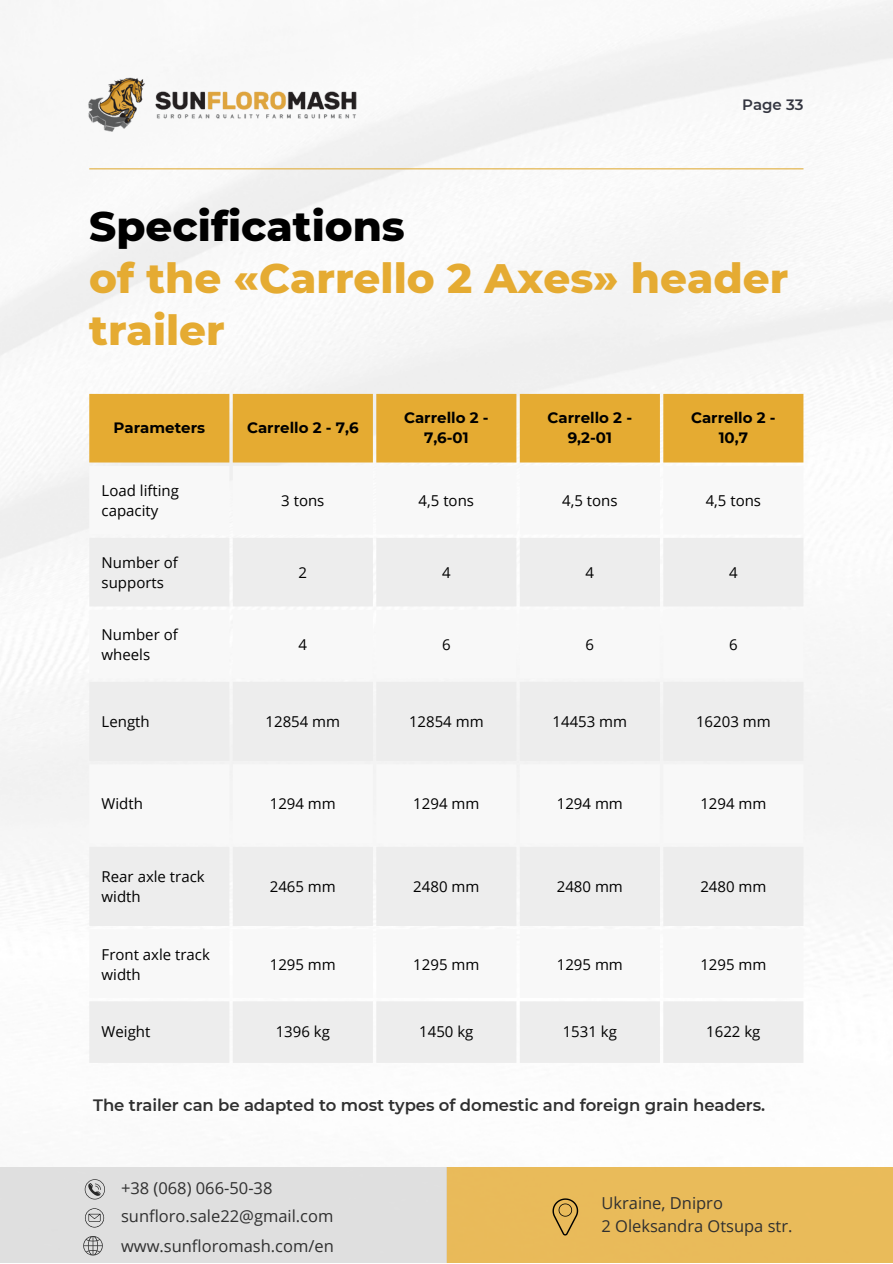
<style>
.page{position:relative;width:893px;height:1264px;background:#fff}
.page>*{position:absolute;margin:0;border:0;box-sizing:border-box;transform-origin:0 0}
.t1{font:800 42px/51.8px "Montserrat";color:#e5ab32}
.t2{font:800 42px "Montserrat";color:#000}
.t3{font:16.5px/22.5px "Open Sans";color:#303030}
.t4{font:600 16.5px "Montserrat";letter-spacing:-.005em;color:#303030}
.t5{font:15px/20.2px "Open Sans";color:#000}
.t6{font:700 15px/20.2px "Montserrat";color:#000;text-align:center}
.t7{font:600 15px "Montserrat";color:#333540}
</style>
<div class="page">
<hr style="left:89px;top:168px;width:714px;height:1px;background:#e1af40">
<img style="left:84px;top:75px;width:278px;height:64px">
<div style="left:446px;top:1167px;width:446px;height:95px;background:#e9bb5a"></div>
<div style="left:0;top:1167px;width:446px;height:95px;background:#d9d9d9"></div>
<svg style="left:83px;top:1236px;width:20px;height:19px"></svg>
<svg style="left:552px;top:1198px;width:26px;height:37px"></svg>
<svg style="left:85px;top:1208px;width:19px;height:19px"></svg>
<svg style="left:85px;top:1179px;width:20px;height:20px"></svg>
<div style="left:89px;top:394px;width:714px;height:68px;background:#e5ab32"></div>
<svg style="left:89px;top:538px;width:714px;height:524px;fill:#ededed"></svg>
<p class="t7" style="left:742px;top:95px;width:63px">Page 33</p>
<h1 class="t2" style="left:89px;top:201px;width:317px">Specifications</h1>
<h1 class="t1" style="left:89px;top:252px;width:700px">of the «Carrello 2 Axes» header trailer</h1>
<p class="t6" style="left:114px;top:418px;width:93px">Parameters</p>
<p class="t6" style="left:247px;top:418px;width:113px">Carrello 2 - 7,6</p>
<p class="t6" style="left:404px;top:407px;width:86px">Carrello 2 -<br>7,6-01</p>
<p class="t6" style="left:547px;top:407px;width:86px">Carrello 2 -<br>9,2-01</p>
<p class="t6" style="left:691px;top:407px;width:86px">Carrello 2 -<br>10,7</p>
<p class="t5" style="left:102px;top:480px;width:79px">Load lifting capacity</p>
<p class="t5" style="left:281px;top:490px;width:45px">3 tons</p>
<p class="t5" style="left:418px;top:490px;width:57px">4,5 tons</p>
<p class="t5" style="left:562px;top:490px;width:57px">4,5 tons</p>
<p class="t5" style="left:705px;top:490px;width:57px">4,5 tons</p>
<p class="t5" style="left:102px;top:552px;width:78px">Number of supports</p>
<p class="t5" style="left:298px;top:562px;width:10px">2</p>
<p class="t5" style="left:442px;top:562px;width:10px">4</p>
<p class="t5" style="left:585px;top:562px;width:10px">4</p>
<p class="t5" style="left:729px;top:562px;width:10px">4</p>
<p class="t5" style="left:102px;top:624px;width:78px">Number of wheels</p>
<p class="t5" style="left:298px;top:634px;width:10px">4</p>
<p class="t5" style="left:442px;top:634px;width:10px">6</p>
<p class="t5" style="left:585px;top:634px;width:10px">6</p>
<p class="t5" style="left:729px;top:634px;width:10px">6</p>
<p class="t5" style="left:102px;top:710px;width:50px">Length</p>
<p class="t5" style="left:265px;top:710px;width:76px">12854 mm</p>
<p class="t5" style="left:409px;top:710px;width:76px">12854 mm</p>
<p class="t5" style="left:552px;top:710px;width:76px">14453 mm</p>
<p class="t5" style="left:696px;top:710px;width:76px">16203 mm</p>
<p class="t5" style="left:102px;top:793px;width:43px">Width</p>
<p class="t5" style="left:270px;top:793px;width:68px">1294 mm</p>
<p class="t5" style="left:413px;top:793px;width:68px">1294 mm</p>
<p class="t5" style="left:556px;top:793px;width:68px">1294 mm</p>
<p class="t5" style="left:700px;top:793px;width:68px">1294 mm</p>
<p class="t5" style="left:102px;top:865px;width:104px">Rear axle track width</p>
<p class="t5" style="left:270px;top:875px;width:68px">2465 mm</p>
<p class="t5" style="left:413px;top:875px;width:68px">2480 mm</p>
<p class="t5" style="left:556px;top:875px;width:68px">2480 mm</p>
<p class="t5" style="left:700px;top:875px;width:68px">2480 mm</p>
<p class="t5" style="left:102px;top:943px;width:110px">Front axle track width</p>
<p class="t5" style="left:270px;top:953px;width:68px">1295 mm</p>
<p class="t5" style="left:413px;top:953px;width:68px">1295 mm</p>
<p class="t5" style="left:556px;top:953px;width:68px">1295 mm</p>
<p class="t5" style="left:700px;top:953px;width:68px">1295 mm</p>
<p class="t5" style="left:102px;top:1021px;width:50px">Weight</p>
<p class="t5" style="left:276px;top:1021px;width:56px">1396 kg</p>
<p class="t5" style="left:419px;top:1021px;width:56px">1450 kg</p>
<p class="t5" style="left:562px;top:1021px;width:56px">1531 kg</p>
<p class="t5" style="left:706px;top:1021px;width:56px">1622 kg</p>
<p class="t4" style="left:93px;top:1095px;width:673px">The trailer can be adapted to most types of domestic and foreign grain headers.</p>
<p class="t3" style="left:121px;top:1176px;width:153px">+38 (068) 066-50-38</p>
<p class="t3" style="left:121px;top:1204px;width:214px">sunfloro.sale22@gmail.com</p>
<p class="t3" style="left:121px;top:1233px;width:214px">www.sunfloromash.com/en</p>
<p class="t3" style="left:601px;top:1191px;width:192px">Ukraine, Dnipro<br>2 Oleksandra Otsupa str.</p>
</div>
